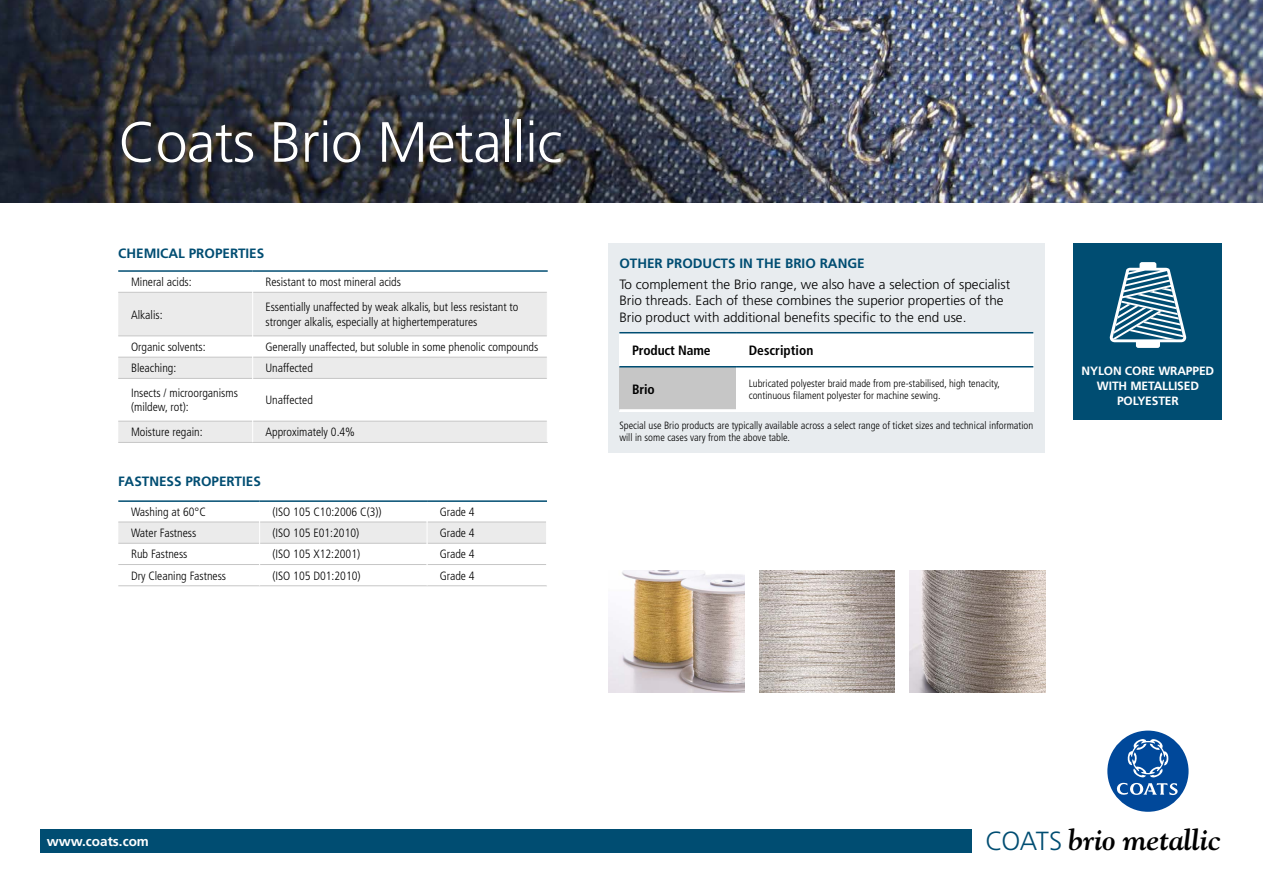
<style>
.page{position:relative;width:1263px;height:893px;background:#fff}
.page>*{position:absolute;margin:0;border:0;box-sizing:border-box;transform-origin:0 0}
.t1{font:300 56.7px "Frutiger";letter-spacing:-.01em;color:#fff}
.t2{font:italic 700 30px "Goudy";letter-spacing:-.01em;color:#000}
.t3{font:300 13.5px/16.5px "Frutiger";color:#000}
.t4{font:700 13.5px "Frutiger";color:#004d72}
.t5{font:700 condensed 13.5px "Frutiger";letter-spacing:-.01em;color:#000}
.t6{font:700 13.5px "Frutiger";color:#fff}
.t7{font:300 condensed 12px/14.4px "Frutiger";color:#000}
.t8{font:700 12px/15px "Frutiger";letter-spacing:-.01em;color:#fff;text-align:center}
.t9{font:300 condensed 10.5px/12px "Frutiger";color:#000}
.s1{font-family:"Frutiger";font-weight:300;font-style:normal;font-size:26.25px;color:#004d72}
</style>
<div class="page">
<img style="left:0;top:0;width:1263px;height:203px">
<svg style="left:118px;top:521px;width:429px;height:65px"></svg>
<hr style="left:118px;top:500px;width:142px;height:2px;background:#004d72">
<hr style="left:260px;top:500px;width:167px;height:2px;background:#004d72">
<hr style="left:427px;top:500px;width:120px;height:2px;background:#004d72">
<svg style="left:119px;top:291px;width:428px;height:1px"></svg>
<svg style="left:118px;top:293px;width:429px;height:149px;fill:#ebebeb"></svg>
<hr style="left:118px;top:292px;width:134px;height:1px;background:#c6c6c6">
<hr style="left:253px;top:292px;width:294px;height:1px;background:#c6c6c6">
<hr style="left:118px;top:335px;width:134px;height:1px;background:#c6c6c6">
<hr style="left:253px;top:335px;width:294px;height:1px;background:#c6c6c6">
<hr style="left:118px;top:357px;width:134px;height:1px;background:#c6c6c6">
<hr style="left:253px;top:357px;width:294px;height:1px;background:#c6c6c6">
<hr style="left:118px;top:378px;width:134px;height:1px;background:#c6c6c6">
<hr style="left:253px;top:378px;width:294px;height:1px;background:#c6c6c6">
<hr style="left:118px;top:421px;width:134px;height:1px;background:#c6c6c6">
<hr style="left:253px;top:421px;width:294px;height:1px;background:#c6c6c6">
<hr style="left:118px;top:442px;width:135px;height:1px;background:#c6c6c6">
<hr style="left:253px;top:442px;width:295px;height:1px;background:#c6c6c6">
<hr style="left:252px;top:292px;width:1px;height:44px;background:#fff">
<svg style="left:252px;top:336px;width:1px;height:42px"></svg>
<hr style="left:252px;top:378px;width:1px;height:43px;background:#fff">
<svg style="left:252px;top:421px;width:1px;height:21px"></svg>
<hr style="left:118px;top:270px;width:135px;height:2px;background:#004d72">
<hr style="left:253px;top:270px;width:295px;height:2px;background:#004d72">
<img style="left:909px;top:570px;width:136px;height:122px">
<img style="left:759px;top:570px;width:136px;height:122px">
<img style="left:609px;top:570px;width:135px;height:122px">
<div style="left:1073px;top:244px;width:149px;height:176px;background:#004d72"></div>
<svg style="left:1109px;top:262px;width:77px;height:86px"></svg>
<div style="left:41px;top:829px;width:931px;height:23px;background:#004d72"></div>
<div style="left:1107px;top:731px;width:81px;height:81px;background:#00489a;border-radius:50%"></div>
<svg style="left:1116px;top:739px;width:62px;height:56px"></svg>
<div style="left:609px;top:244px;width:436px;height:209px;background:#e8ecef"></div>
<div style="left:619px;top:332px;width:414px;height:80px;background:#fff"></div>
<div style="left:619px;top:367px;width:117px;height:43px;background:#c6c6c6"></div>
<hr style="left:619px;top:332px;width:117px;height:1px;background:#004d72">
<hr style="left:736px;top:332px;width:297px;height:1px;background:#004d72">
<hr style="left:619px;top:366px;width:117px;height:1px;background:#004d72">
<hr style="left:736px;top:366px;width:297px;height:1px;background:#004d72">
<h1 class="t1" style="left:119px;top:110px;width:445px">Coats Brio Metallic</h1>
<p class="t4" style="left:118px;top:245px;width:148px">CHEMICAL PROPERTIES</p>
<p class="t7" style="left:131px;top:275px;width:62px">Mineral acids:</p>
<p class="t7" style="left:265px;top:275px;width:137px">Resistant to most mineral acids</p>
<p class="t7" style="left:131px;top:307px;width:33px">Alkalis:</p>
<p class="t7" style="left:265px;top:300px;width:255px">Essentially unaffected by weak alkalis, but less resistant to stronger alkalis, especially at highertemperatures</p>
<p class="t7" style="left:131px;top:340px;width:76px">Organic solvents:</p>
<p class="t7" style="left:265px;top:340px;width:274px">Generally unaffected, but soluble in some phenolic compounds</p>
<p class="t7" style="left:131px;top:361px;width:47px">Bleaching:</p>
<p class="t7" style="left:265px;top:361px;width:49px">Unaffected</p>
<p class="t7" style="left:131px;top:386px;width:108px">Insects / microorganisms (mildew, rot):</p>
<p class="t7" style="left:265px;top:393px;width:49px">Unaffected</p>
<p class="t7" style="left:131px;top:425px;width:73px">Moisture regain:</p>
<p class="t7" style="left:265px;top:425px;width:91px">Approximately 0.4%</p>
<p class="t4" style="left:118px;top:474px;width:144px">FASTNESS PROPERTIES</p>
<p class="t7" style="left:131px;top:505px;width:76px">Washing at 60°C</p>
<p class="t7" style="left:272px;top:505px;width:111px">(ISO 105 C10:2006 C(3))</p>
<p class="t7" style="left:440px;top:505px;width:36px">Grade 4</p>
<p class="t7" style="left:131px;top:526px;width:67px">Water Fastness</p>
<p class="t7" style="left:272px;top:526px;width:88px">(ISO 105 E01:2010)</p>
<p class="t7" style="left:440px;top:526px;width:36px">Grade 4</p>
<p class="t7" style="left:131px;top:547px;width:58px">Rub Fastness</p>
<p class="t7" style="left:272px;top:547px;width:89px">(ISO 105 X12:2001)</p>
<p class="t7" style="left:440px;top:547px;width:36px">Grade 4</p>
<p class="t7" style="left:131px;top:568px;width:97px">Dry Cleaning Fastness</p>
<p class="t7" style="left:272px;top:568px;width:90px">(ISO 105 D01:2010)</p>
<p class="t7" style="left:440px;top:568px;width:36px">Grade 4</p>
<p class="t4" style="left:619px;top:255px;width:247px">OTHER PRODUCTS IN THE BRIO RANGE</p>
<p class="t3" style="left:619px;top:276px;width:392px">To complement the Brio range, we also have a selection of specialist<br>Brio threads. Each of these combines the superior properties of the<br>Brio product with additional benefits specific to the end use.</p>
<p class="t5" style="left:632px;top:342px;width:80px">Product Name</p>
<p class="t5" style="left:749px;top:342px;width:66px">Description</p>
<p class="t5" style="left:632px;top:381px;width:24px">Brio</p>
<p class="t9" style="left:749px;top:377px;width:253px">Lubricated polyester braid made from pre-stabilised, high tenacity, continuous filament polyester for machine sewing.</p>
<p class="t9" style="left:619px;top:420px;width:415px">Special use Brio products are typically available across a select range of ticket sizes and technical information will in some cases vary from the above table.</p>
<p class="t8" style="left:1082px;top:364px;width:134px">NYLON CORE WRAPPED<br>WITH METALLISED<br>POLYESTER</p>
<p class="t6" style="left:47px;top:833px;width:104px">www.coats.com</p>
<h2 class="t2" style="left:985px;top:821px;width:237px"><span class="s1">COATS</span> brio metallic</h2>
</div>
